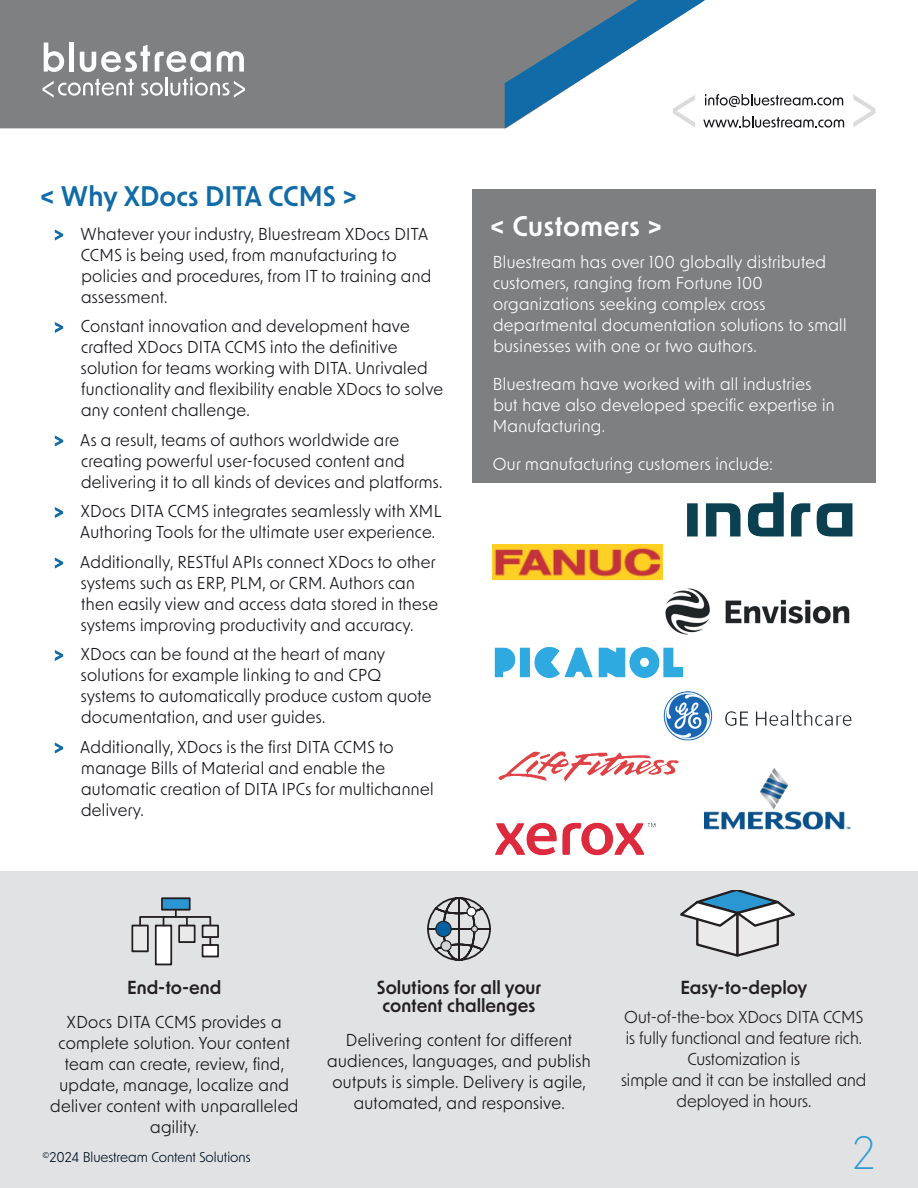
<style>
.page{position:relative;width:918px;height:1188px;background:#fff}
.page>*{position:absolute;margin:0;border:0;box-sizing:border-box;transform-origin:0 0}
.t1{font:300 45px "New Order";color:#319bd6}
.t2{font:600 27px "New Order";color:#106ba8}
.t3{font:600 27px "New Order";letter-spacing:.02em;color:#fff}
.t4{font:600 18px/18px "New Order";color:#231f20;text-align:center}
.t5{font:16.5px/21px "New Order";letter-spacing:.02em;color:#15141a}
.t6{font:16.5px/21px "New Order";letter-spacing:.02em;color:#fff}
.t7{font:16.5px/21px "New Order";color:#231f20;text-align:center}
.t8{font:13.5px "New Order";color:#001022}
.s1{font-family:"Sofia Pro";font-weight:300;font-size:18.9px;color:#106ba8}
</style>
<div class="page">
<div style="left:0;top:0;width:505px;height:128px;background:#7e8082"></div>
<svg style="left:853px;top:94px;width:22px;height:33px"></svg>
<svg style="left:505px;top:0;width:339px;height:128px"></svg>
<div style="left:472px;top:189px;width:403px;height:293px;background:#7d7f81"></div>
<div style="left:0;top:872px;width:918px;height:316px;background:#e1e2e4"></div>
<svg style="left:427px;top:897px;width:64px;height:64px"></svg>
<div style="left:471px;top:925px;width:7px;height:8px;border:1px solid #231f20;border-radius:50%"></div>
<div style="left:436px;top:921px;width:15px;height:16px;background:#0062a2;border-radius:50%"></div>
<div style="left:435px;top:921px;width:17px;height:16px;border:1px solid #231f20;border-radius:50%"></div>
<svg style="left:441px;top:941px;width:10px;height:10px"></svg>
<div style="left:440px;top:940px;width:12px;height:11px;border:1px solid #231f20;border-radius:50%"></div>
<div style="left:162px;top:898px;width:28px;height:12px;background:#2b97d2"></div>
<div style="left:161px;top:897px;width:30px;height:14px;border:2px solid #231f20"></div>
<div style="left:132px;top:926px;width:16px;height:25px;background:#e9eae9"></div>
<div style="left:131px;top:925px;width:18px;height:27px;border:2px solid #231f20"></div>
<div style="left:156px;top:926px;width:15px;height:38px;background:#fff"></div>
<div style="left:155px;top:925px;width:17px;height:40px;border:2px solid #231f20"></div>
<svg style="left:138px;top:910px;width:81px;height:48px"></svg>
<svg style="left:680px;top:890px;width:115px;height:67px"></svg>
<svg style="left:43px;top:43px;width:202px;height:55px"></svg>
<img style="left:704px;top:768px;width:147px;height:62px">
<img style="left:493px;top:544px;width:170px;height:35px">
<img style="left:663px;top:691px;width:189px;height:50px">
<img style="left:665px;top:588px;width:185px;height:47px">
<img style="left:494px;top:646px;width:190px;height:32px">
<img style="left:687px;top:492px;width:166px;height:45px">
<img style="left:498px;top:751px;width:181px;height:31px">
<img style="left:495px;top:822px;width:161px;height:34px">
<h2 class="t2" style="left:40px;top:178px;width:319px">&lt; Why XDocs DITA CCMS &gt;</h2>
<p class="t5" style="left:81px;top:223px;width:352px;text-indent:-26px"><span class="s1">&gt;</span> Whatever your industry, Bluestream XDocs DITA CCMS is being used, from manufacturing to policies and procedures, from IT to training and assessment.</p>
<p class="t5" style="left:81px;top:315px;width:364px;text-indent:-26px"><span class="s1">&gt;</span> Constant innovation and development have crafted XDocs DITA CCMS into the definitive solution for teams working with DITA. Unrivaled functionality and flexibility enable XDocs to solve any content challenge.</p>
<p class="t5" style="left:81px;top:429px;width:363px;text-indent:-26px"><span class="s1">&gt;</span> As a result, teams of authors worldwide are creating powerful user-focused content and delivering it to all kinds of devices and platforms.</p>
<p class="t5" style="left:80px;top:500px;width:363px;text-indent:-26px"><span class="s1">&gt;</span> XDocs DITA CCMS integrates seamlessly with XML<br>Authoring Tools for the ultimate user experience.</p>
<p class="t5" style="left:81px;top:551px;width:359px;text-indent:-26px"><span class="s1">&gt;</span> Additionally, RESTful APIs connect XDocs to other systems such as ERP, PLM, or CRM. Authors can then easily view and access data stored in these systems improving productivity and accuracy.</p>
<p class="t5" style="left:81px;top:643px;width:352px;text-indent:-26px"><span class="s1">&gt;</span> XDocs can be found at the heart of many solutions for example linking to and CPQ systems to automatically produce custom quote documentation, and user guides.</p>
<p class="t5" style="left:81px;top:736px;width:354px;text-indent:-26px"><span class="s1">&gt;</span> Additionally, XDocs is the first DITA CCMS to manage Bills of Material and enable the automatic creation of DITA IPCs for multichannel delivery.</p>
<h2 class="t3" style="left:490px;top:208px;width:173px">&lt; Customers &gt;</h2>
<p class="t6" style="left:493px;top:250px;width:355px">Bluestream has over 100 globally distributed customers, ranging from Fortune 100 organizations seeking complex cross departmental documentation solutions to small businesses with one or two authors.</p>
<p class="t6" style="left:493px;top:373px;width:343px">Bluestream have worked with all industries but have also developed specific expertise in<br>Manufacturing.</p>
<p class="t6" style="left:493px;top:453px;width:282px">Our manufacturing customers include:</p>
<p class="t4" style="left:127px;top:978px;width:96px">End-to-end</p>
<p class="t5" style="left:50px;top:1010px;width:249px;text-align:center">XDocs DITA CCMS provides a complete solution. Your content team can create, review, find, update, manage, localize and deliver content with unparalleled agility.</p>
<p class="t8" style="left:43px;top:1149px;width:210px"><sup>©</sup>2024 Bluestream Content Solutions</p>
<p class="t4" style="left:377px;top:978px;width:166px">Solutions for all your content challenges</p>
<p class="t5" style="left:327px;top:1028px;width:265px;text-align:center">Delivering content for different audiences, languages, and publish outputs is simple. Delivery is agile, automated, and responsive.</p>
<p class="t4" style="left:680px;top:978px;width:129px">Easy-to-deploy</p>
<p class="t7" style="left:621px;top:1006px;width:247px">Out-of-the-box XDocs DITA CCMS is fully functional and feature rich.<br>Customization is<br>simple and it can be installed and deployed in hours.</p>
<h1 class="t1" style="left:853px;top:1123px;width:24px">2</h1>
</div>
